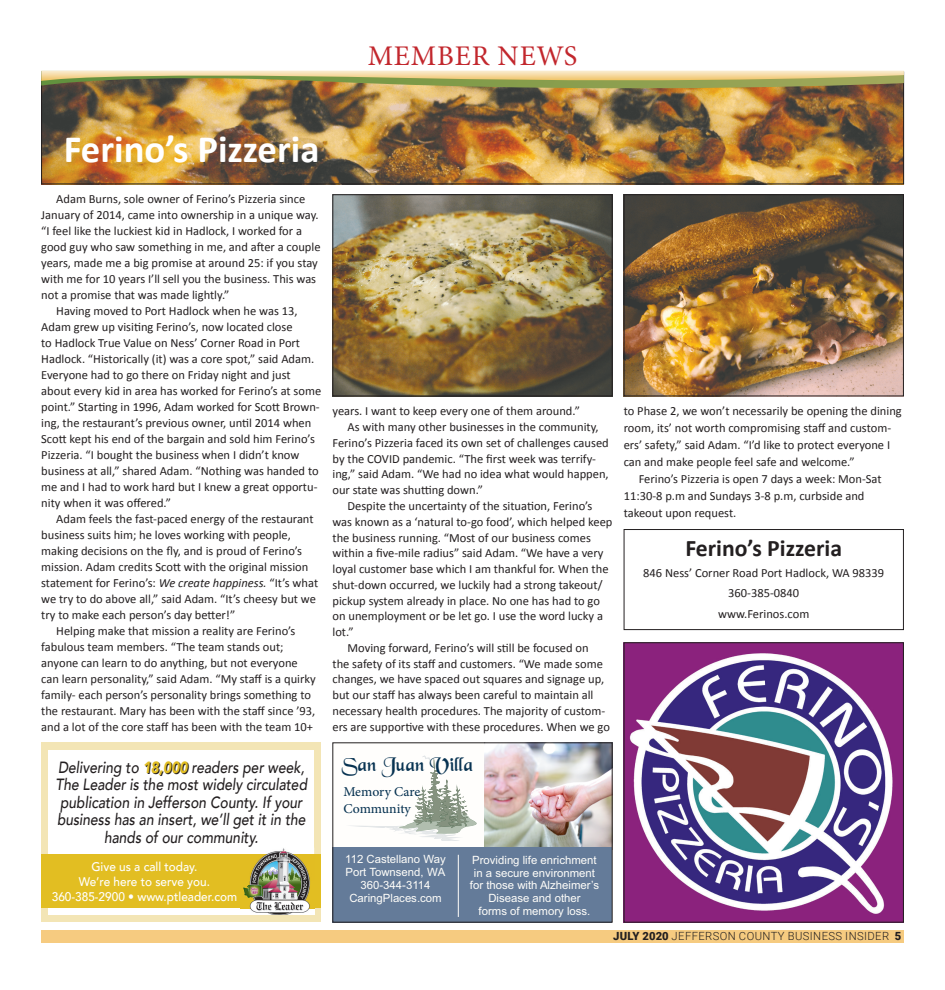
<style>
.page{position:relative;width:945px;height:990px;background:#fff}
.page>*{position:absolute;margin:0;border:0;box-sizing:border-box;transform-origin:0 0}
.t1{font:700 38.75px "Calibri";color:#fff}
.t2{font:28.5px "Minion Pro";letter-spacing:.03em;color:#c2272d}
.t3{font:700 23.75px "Calibri";color:#231f20}
.t4{font:20.5px "Black Chancery";color:#073251}
.t5{font:italic 500 16.25px/17.5px "Avenir";color:#231f20;text-align:center;scale:.85 1}
.t6{font:13.38px/16.8px "Adobe Hebrew";color:#073251}
.t7{font:12.5px/20.6px "Calibri";color:#231f20;text-align:center}
.t8{font:500 12.5px/15px "Avenir";color:#fff;text-align:center;scale:.95 1}
.t9{font:11.38px/12.8px "Arial";color:#fffefa;text-align:center}
.t10{font:300 11.25px "Roboto";letter-spacing:.035em;color:#231f20}
.s1{font-style:italic}
.s2{font-weight:900;color:#e2be22}
.s3{font-weight:900}
</style>
<div class="page">
<div style="left:41px;top:930px;width:863px;height:12px;background:#f6cb80"></div>
<img style="left:43px;top:96px;width:859px;height:86px">
<div style="left:41px;top:72px;width:863px;height:112px;border:1px solid #231f20"></div>
<img style="left:624px;top:644px;width:280px;height:279px">
<div style="left:624px;top:642px;width:280px;height:280px;border:1px solid #231f20"></div>
<img style="left:41px;top:71px;width:863px;height:25px">
<div style="left:41px;top:742px;width:280px;height:180px;background:#f3e5b5"></div>
<div style="left:48px;top:750px;width:266px;height:165px;background:#fff"></div>
<div style="left:41px;top:854px;width:280px;height:54px;background:#e2be22"></div>
<img style="left:241px;top:848px;width:73px;height:67px">
<div style="left:624px;top:529px;width:280px;height:101px;border:1px solid #231f20"></div>
<img style="left:334px;top:196px;width:276px;height:198px">
<div style="left:332px;top:194px;width:280px;height:202px;border:1px solid #231f20"></div>
<img style="left:626px;top:196px;width:276px;height:198px">
<div style="left:624px;top:194px;width:280px;height:202px;border:1px solid #231f20"></div>
<svg style="left:350px;top:756px;width:127px;height:85px"></svg>
<img style="left:484px;top:744px;width:126px;height:104px">
<div style="left:332px;top:848px;width:280px;height:74px;background:#647b99"></div>
<hr style="left:458px;top:855px;width:1px;height:62px;background:#fffefa">
<h2 class="t2" style="left:368px;top:37px;width:211px">MEMBER NEWS</h2>
<h1 class="t1" style="left:64px;top:125px;width:257px">Ferino’s Pizzeria</h1>
<p class="t7" style="left:56px;top:188px;width:251px">Adam Burns, sole owner of Ferino’s Pizzeria since</p>
<p class="t7" style="left:41px;top:204px;width:279px">January of 2014, came into ownership in a unique way.</p>
<p class="t7" style="left:41px;top:220px;width:262px">“I feel like the luckiest kid in Hadlock, I worked for a</p>
<p class="t7" style="left:41px;top:236px;width:281px">good guy who saw something in me, and after a couple</p>
<p class="t7" style="left:41px;top:252px;width:278px">years, made me a big promise at around 25: if you stay</p>
<p class="t7" style="left:41px;top:268px;width:276px">with me for 10 years I’ll sell you the business. This was</p>
<p class="t7" style="left:41px;top:284px;width:190px">not a promise that was made lightly.”</p>
<p class="t7" style="left:56px;top:300px;width:243px">Having moved to Port Hadlock when he was 13,</p>
<p class="t7" style="left:41px;top:316px;width:253px">Adam grew up visiting Ferino’s, now located close</p>
<p class="t7" style="left:41px;top:332px;width:260px">to Hadlock True Value on Ness’ Corner Road in Port</p>
<p class="t7" style="left:41px;top:348px;width:275px">Hadlock. “Historically (it) was a core spot,” said Adam.</p>
<p class="t7" style="left:41px;top:364px;width:251px">Everyone had to go there on Friday night and just</p>
<p class="t7" style="left:41px;top:380px;width:281px">about every kid in area has worked for Ferino’s at some</p>
<p class="t7" style="left:41px;top:396px;width:280px">point.” Starting in 1996, Adam worked for Scott Brown-</p>
<p class="t7" style="left:41px;top:412px;width:272px">ing, the restaurant’s previous owner, until 2014 when</p>
<p class="t7" style="left:41px;top:428px;width:275px">Scott kept his end of the bargain and sold him Ferino’s</p>
<p class="t7" style="left:41px;top:444px;width:260px">Pizzeria. “I bought the business when I didn’t know</p>
<p class="t7" style="left:41px;top:460px;width:279px">business at all,” shared Adam. “Nothing was handed to</p>
<p class="t7" style="left:41px;top:476px;width:278px">me and I had to work hard but I knew a great opportu-</p>
<p class="t7" style="left:41px;top:492px;width:131px">nity when it was offered.”</p>
<p class="t7" style="left:56px;top:508px;width:259px">Adam feels the fast-paced energy of the restaurant</p>
<p class="t7" style="left:41px;top:524px;width:251px">business suits him; he loves working with people,</p>
<p class="t7" style="left:41px;top:540px;width:262px">making decisions on the fly, and is proud of Ferino’s</p>
<p class="t7" style="left:41px;top:556px;width:269px">mission. Adam credits Scott with the original mission</p>
<p class="t7" style="left:41px;top:572px;width:278px">statement for Ferino’s: <span class="s1">We create happiness.</span> “It’s what</p>
<p class="t7" style="left:41px;top:588px;width:276px">we try to do above all,” said Adam. “It’s cheesy but we</p>
<p class="t7" style="left:41px;top:604px;width:196px">try to make each person’s day better!”</p>
<p class="t7" style="left:56px;top:620px;width:241px">Helping make that mission a reality are Ferino’s</p>
<p class="t7" style="left:41px;top:636px;width:244px">fabulous team members. “The team stands out;</p>
<p class="t7" style="left:41px;top:652px;width:258px">anyone can learn to do anything, but not everyone</p>
<p class="t7" style="left:41px;top:668px;width:276px">can learn personality,” said Adam. “My staff is a quirky</p>
<p class="t7" style="left:41px;top:684px;width:271px">family- each person’s personality brings something to</p>
<p class="t7" style="left:41px;top:700px;width:276px">the restaurant. Mary has been with the staff since ’93,</p>
<p class="t7" style="left:41px;top:716px;width:273px">and a lot of the core staff has been with the team 10+</p>
<h3 class="t5" style="left:55px;top:759px;width:298px">Delivering to <span class="s2">18,000</span> readers per week, The Leader is the most widely circulated publication in Jefferson County. If your business has an insert, we’ll get it in the hands of our community.</h3>
<p class="t8" style="left:52px;top:858px;width:197px">Give us a call today.<br>We’re here to serve you.<br>360-385-2900 • www.ptleader.com</p>
<p class="t7" style="left:332px;top:400px;width:249px">years. I want to keep every one of them around.”</p>
<p class="t7" style="left:348px;top:416px;width:253px">As with many other businesses in the community,</p>
<p class="t7" style="left:332px;top:432px;width:278px">Ferino’s Pizzeria faced its own set of challenges caused</p>
<p class="t7" style="left:332px;top:448px;width:265px">by the COVID pandemic. “The first week was terrify-</p>
<p class="t7" style="left:332px;top:463px;width:278px">ing,” said Adam. “We had no idea what would happen,</p>
<p class="t7" style="left:332px;top:479px;width:152px">our state was shutting down.”</p>
<p class="t7" style="left:348px;top:495px;width:247px">Despite the uncertainty of the situation, Ferino’s</p>
<p class="t7" style="left:332px;top:511px;width:282px">was known as a ‘natural to-go food’, which helped keep</p>
<p class="t7" style="left:332px;top:526px;width:260px">the business running. “Most of our business comes</p>
<p class="t7" style="left:332px;top:542px;width:273px">within a five-mile radius” said Adam. “We have a very</p>
<p class="t7" style="left:332px;top:558px;width:278px">loyal customer base which I am thankful for. When the</p>
<p class="t7" style="left:332px;top:574px;width:272px">shut-down occurred, we luckily had a strong takeout/</p>
<p class="t7" style="left:332px;top:590px;width:269px">pickup system already in place. No one has had to go</p>
<p class="t7" style="left:332px;top:605px;width:272px">on unemployment or be let go. I use the word lucky a</p>
<p class="t7" style="left:332px;top:621px;width:23px">lot.”</p>
<p class="t7" style="left:348px;top:637px;width:243px">Moving forward, Ferino’s will still be focused on</p>
<p class="t7" style="left:332px;top:653px;width:272px">the safety of its staff and customers. “We made some</p>
<p class="t7" style="left:332px;top:668px;width:273px">changes, we have spaced out squares and signage up,</p>
<p class="t7" style="left:332px;top:684px;width:262px">but our staff has always been careful to maintain all</p>
<p class="t7" style="left:332px;top:700px;width:274px">necessary health procedures. The majority of custom-</p>
<p class="t7" style="left:332px;top:716px;width:279px">ers are supportive with these procedures. When we go</p>
<h3 class="t4" style="left:342px;top:757px;width:133px">San Juan Villa</h3>
<p class="t6" style="left:343px;top:784px;width:78px">Memory Care<br>Community</p>
<p class="t9" style="left:345px;top:853px;width:102px">112 Castellano Way<br>Port Townsend, WA<br>360-344-3114<br>CaringPlaces.com</p>
<p class="t9" style="left:470px;top:853px;width:131px">Providing life enrichment in a secure environment for those with Alzheimer’s<br>Disease and other<br>forms of memory loss.</p>
<p class="t7" style="left:624px;top:400px;width:280px">to Phase 2, we won’t necessarily be opening the dining</p>
<p class="t7" style="left:624px;top:417px;width:269px">room, its’ not worth compromising staff and custom-</p>
<p class="t7" style="left:624px;top:434px;width:268px">ers’ safety,” said Adam. “I’d like to protect everyone I</p>
<p class="t7" style="left:624px;top:451px;width:232px">can and make people feel safe and welcome.”</p>
<p class="t7" style="left:639px;top:468px;width:244px">Ferino’s Pizzeria is open 7 days a week: Mon-Sat</p>
<p class="t7" style="left:624px;top:485px;width:242px">11:30-8 p.m and Sundays 3-8 p.m, curbside and</p>
<p class="t7" style="left:624px;top:502px;width:114px">takeout upon request.</p>
<h3 class="t3" style="left:685px;top:534px;width:158px">Ferino’s Pizzeria</h3>
<p class="t7" style="left:643px;top:562px;width:243px">846 Ness’ Corner Road Port Hadlock, WA 98339<br>360-385-0840<br>www.Ferinos.com</p>
<p class="t10" style="left:613px;top:928px;width:290px"><span class="s3">JULY 2020</span> JEFFERSON COUNTY BUSINESS INSIDER <span class="s3">5</span></p>
</div>
